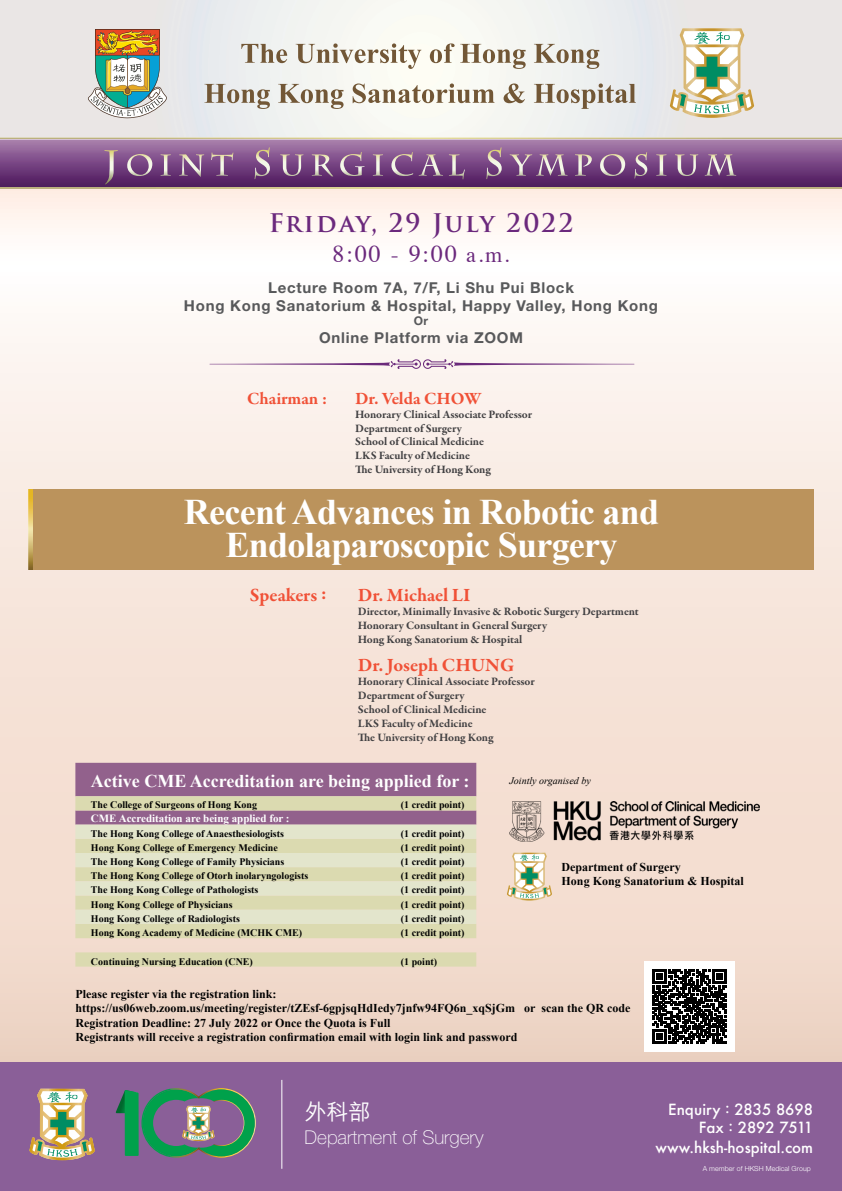
<style>
.page{position:relative;width:842px;height:1191px;background:#fff}
.page>*{position:absolute;margin:0;border:0;box-sizing:border-box;transform-origin:0 0}
.t1{font:700 36px/33px "Times New Roman";letter-spacing:-.02em;color:#fff;text-align:center}
.t2{font:600 25px "Trajan Pro 3";letter-spacing:.075em;color:#6b297d}
.t3{font:24px "Times";color:#6b297d}
.t4{font:500 22px "M Hei HK";color:#fff}
.t5{font:700 19.1px "Garamond Premr Pro";color:#f05137}
.t6{font:100 19px "Helvetica Neue LT Std";color:#fff}
.t7{font:700 18px "Times New Roman";color:#fff}
.t8{font:700 17.6px "Garamond Premr Pro";color:#f05137}
.t9{font:700 15px/18px "Helvetica Neue LT Std";letter-spacing:.05em;color:#58595b;text-align:center}
.t10{font:500 15px/18px "Futura";color:#fff;text-align:right}
.t11{font:700 12px/14.4px "Times New Roman";color:#000}
.t12{font:700 12px "Helvetica Neue LT Std";color:#58595b}
.t13{font:700 11.6px/13.9px "Garamond Premr Pro";letter-spacing:-.005em;color:#414042}
.t14{font:700 11px "Times New Roman";color:#fff}
.t15{font:700 10px "Times New Roman";color:#000}
.t16{font:italic 10px "Times New Roman";color:#000}
.t17{font:300 7px "Helvetica Neue LT Std";letter-spacing:.01em;color:#fff}
.s1{font-size:22px}
</style>
<div class="page">
<div style="left:0;top:180px;width:842px;height:945px;background:linear-gradient(to bottom,#fffaf8,#edd1c0)"></div>
<img style="left:0;top:138px;width:842px;height:50px">
<img style="left:0;top:140px;width:842px;height:46px">
<svg style="left:241px;top:43px;width:358px;height:26px"></svg>
<svg style="left:204px;top:83px;width:432px;height:26px"></svg>
<img style="left:104px;top:150px;width:14px;height:34px">
<img style="left:127px;top:154px;width:25px;height:22px">
<img style="left:161px;top:154px;width:10px;height:22px">
<img style="left:179px;top:154px;width:25px;height:23px">
<img style="left:211px;top:152px;width:22px;height:24px">
<img style="left:254px;top:147px;width:16px;height:32px">
<img style="left:280px;top:154px;width:23px;height:22px">
<img style="left:312px;top:154px;width:21px;height:22px">
<img style="left:340px;top:152px;width:25px;height:24px">
<img style="left:373px;top:154px;width:10px;height:22px">
<img style="left:391px;top:152px;width:22px;height:24px">
<img style="left:419px;top:154px;width:24px;height:22px">
<img style="left:449px;top:154px;width:16px;height:25px">
<img style="left:486px;top:147px;width:16px;height:32px">
<img style="left:510px;top:154px;width:22px;height:22px">
<img style="left:536px;top:154px;width:32px;height:22px">
<img style="left:575px;top:154px;width:17px;height:22px">
<img style="left:600px;top:154px;width:25px;height:22px">
<img style="left:634px;top:152px;width:13px;height:27px">
<img style="left:656px;top:154px;width:10px;height:22px">
<img style="left:675px;top:154px;width:23px;height:22px">
<img style="left:705px;top:154px;width:31px;height:22px">
<img style="left:87px;top:29px;width:80px;height:89px">
<svg style="left:210px;top:359px;width:424px;height:10px"></svg>
<svg style="left:75px;top:924px;width:401px;height:42px;background:#e2daba"></svg>
<svg style="left:75px;top:763px;width:401px;height:161px;background:#c8baaf"></svg>
<div style="left:28px;top:489px;width:785px;height:80px;background:#bb935c"></div>
<img style="left:28px;top:489px;width:5px;height:80px">
<svg style="left:670px;top:28px;width:84px;height:90px"></svg>
<div style="left:644px;top:961px;width:90px;height:90px;background:#fff"></div>
<svg style="left:652px;top:969px;width:74px;height:74px"></svg>
<svg style="left:507px;top:852px;width:45px;height:48px"></svg>
<img style="left:509px;top:802px;width:251px;height:39px">
<div style="left:0;top:1062px;width:842px;height:129px;background:#8a5f98"></div>
<hr style="left:281px;top:1079px;width:1px;height:89px;background:#fff">
<svg style="left:116px;top:1088px;width:140px;height:69px"></svg>
<svg style="left:29px;top:1088px;width:66px;height:72px"></svg>
<h2 class="t2" style="left:269px;top:205px;width:306px">Friday, 29 July 2022</h2>
<h3 class="t3" style="left:333px;top:232px;width:178px">8:00 - 9:00 <span class="s1">a.m.</span></h3>
<h3 class="t9" style="left:184px;top:278px;width:476px">Lecture Room 7A, 7/F, Li Shu Pui Block<br>Hong Kong Sanatorium &amp; Hospital, Happy Valley, Hong Kong</h3>
<p class="t12" style="left:414px;top:313px;width:16px">Or</p>
<h3 class="t9" style="left:319px;top:328px;width:205px">Online Platform via ZOOM</h3>
<h3 class="t8" style="left:247px;top:387px;width:82px">Chairman :</h3>
<h3 class="t8" style="left:355px;top:387px;width:128px">Dr. Velda CHOW</h3>
<p class="t13" style="left:355px;top:407px;width:178px">Honorary Clinical Associate Professor<br>Department of Surgery<br>School of Clinical Medicine<br>LKS Faculty of Medicine<br>The University of Hong Kong</p>
<h1 class="t1" style="left:184px;top:495px;width:477px">Recent Advances in Robotic and<br>Endolaparoscopic Surgery</h1>
<h3 class="t5" style="left:250px;top:583px;width:79px">Speakers :</h3>
<h3 class="t5" style="left:358px;top:583px;width:114px">Dr. Michael LI</h3>
<p class="t13" style="left:358px;top:604px;width:282px">Director, Minimally Invasive &amp; Robotic Surgery Department<br>Honorary Consultant in General Surgery<br>Hong Kong Sanatorium &amp; Hospital</p>
<h3 class="t5" style="left:358px;top:653px;width:158px">Dr. Joseph CHUNG</h3>
<p class="t13" style="left:358px;top:674px;width:178px">Honorary Clinical Associate Professor<br>Department of Surgery<br>School of Clinical Medicine<br>LKS Faculty of Medicine<br>The University of Hong Kong</p>
<h3 class="t7" style="left:91px;top:768px;width:380px">Active CME Accreditation are being applied for :</h3>
<p class="t15" style="left:91px;top:798px;width:168px">The College of Surgeons of Hong Kong</p>
<p class="t15" style="left:401px;top:798px;width:65px">(1 credit point)</p>
<p class="t14" style="left:91px;top:811px;width:200px">CME Accreditation are being applied for :</p>
<p class="t15" style="left:91px;top:826px;width:195px">The Hong Kong College of Anaesthesiologists</p>
<p class="t15" style="left:401px;top:826px;width:65px">(1 credit point)</p>
<p class="t15" style="left:91px;top:840px;width:188px">Hong Kong College of Emergency Medicine</p>
<p class="t15" style="left:401px;top:840px;width:65px">(1 credit point)</p>
<p class="t15" style="left:91px;top:854px;width:195px">The Hong Kong College of Family Physicians</p>
<p class="t15" style="left:401px;top:854px;width:65px">(1 credit point)</p>
<p class="t15" style="left:91px;top:869px;width:219px">The Hong Kong College of Otorh inolaryngologists</p>
<p class="t15" style="left:401px;top:869px;width:65px">(1 credit point)</p>
<p class="t15" style="left:91px;top:883px;width:169px">The Hong Kong College of Pathologists</p>
<p class="t15" style="left:401px;top:883px;width:65px">(1 credit point)</p>
<p class="t15" style="left:91px;top:897px;width:143px">Hong Kong College of Physicians</p>
<p class="t15" style="left:401px;top:897px;width:65px">(1 credit point)</p>
<p class="t15" style="left:91px;top:911px;width:150px">Hong Kong College of Radiologists</p>
<p class="t15" style="left:401px;top:911px;width:65px">(1 credit point)</p>
<p class="t15" style="left:91px;top:925px;width:213px">Hong Kong Academy of Medicine (MCHK CME)</p>
<p class="t15" style="left:401px;top:925px;width:65px">(1 credit point)</p>
<p class="t15" style="left:91px;top:954px;width:163px">Continuing Nursing Education (CNE)</p>
<p class="t15" style="left:401px;top:954px;width:38px">(1 point)</p>
<p class="t16" style="left:509px;top:773px;width:83px">Jointly organised by</p>
<p class="t11" style="left:562px;top:859px;width:184px">Department of Surgery<br>Hong Kong Sanatorium &amp; Hospital</p>
<p class="t11" style="left:75px;top:986px;width:556px">Please register via the registration link: https://us06web.zoom.us/meeting/register/tZEsf-6gpjsqHdIedy7jnfw94FQ6n_xqSjGm or scan the QR code Registration Deadline: 27 July 2022 or Once the Quota is Full<br>Registrants will receive a registration confirmation email with login link and password</p>
<h3 class="t4" style="left:305px;top:1096px;width:67px">外科部</h3>
<h3 class="t6" style="left:305px;top:1126px;width:181px">Department of Surgery</h3>
<h3 class="t10" style="left:668px;top:1099px;width:146px">Enquiry : 2835 8698<br>Fax : 2892 7511</h3>
<h3 class="t10" style="left:655px;top:1137px;width:159px">www.hksh-hospital.com</h3>
<p class="t17" style="left:703px;top:1164px;width:110px">A member of HKSH Medical Group</p>
</div>
